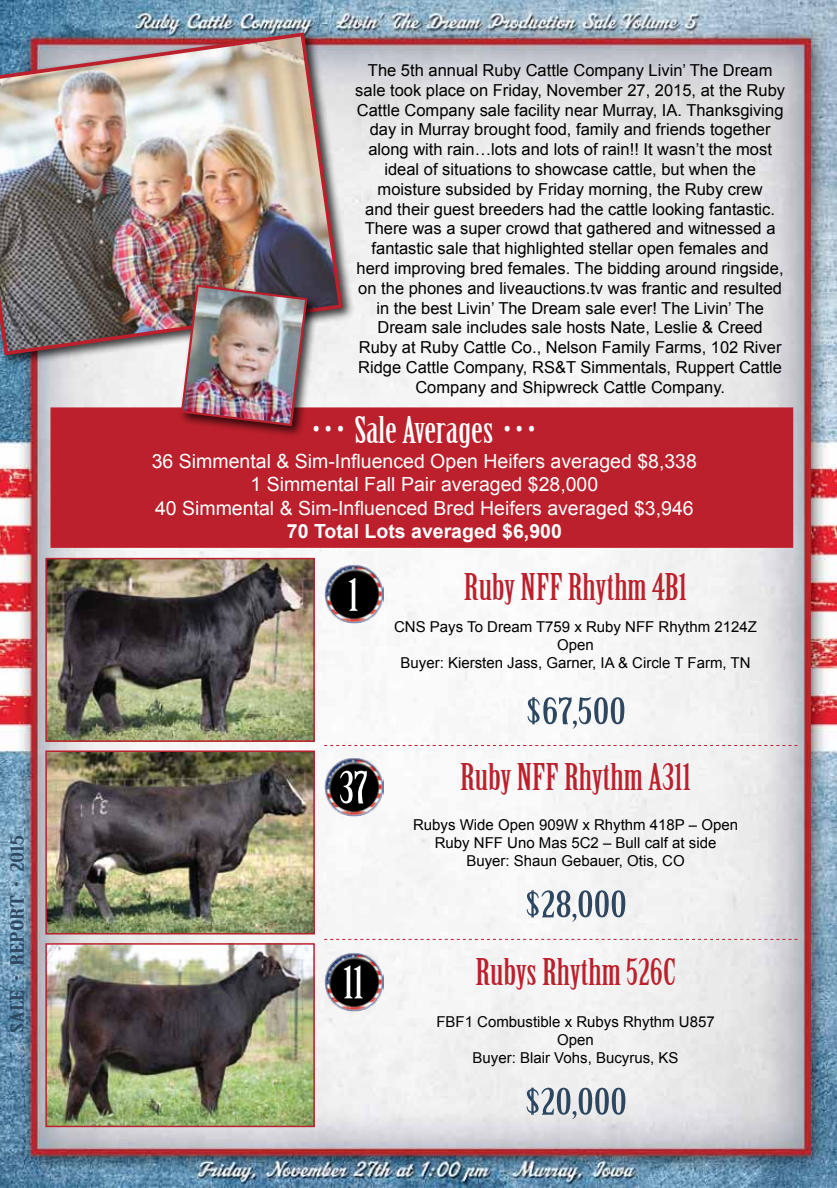
<style>
.page{position:relative;width:837px;height:1188px;background:#fff}
.page>*{position:absolute;margin:0;border:0;box-sizing:border-box;transform-origin:0 0}
.t1{font:43.65px "Birch Std";color:#fff;scale:1.2 1}
.t2{font:36px "Birch Std";color:#bc202c;scale:1.2 1}
.t3{font:36px "Birch Std";color:#2d4761;scale:1.5 1}
.t4{font:36px "Birch Std";color:#fff;scale:1.2 1}
.t5{font:19.5px/23.4px "Arial";color:#fff;text-align:center}
.t6{font:700 19.5px "Arial";color:#fff}
.t7{font:18px "Birch Std";color:#2d4761;scale:2 1}
.t8{font:16.5px/19.8px "Arial";color:#000;text-align:center}
.t9{font:15px/18px "Arial";color:#000;text-align:center}
</style>
<div class="page">
<img style="left:0;top:0;width:837px;height:1188px">
<svg style="left:324px;top:745px;width:474px;height:1px"></svg>
<img style="left:48px;top:561px;width:264px;height:178px">
<div style="left:45px;top:558px;width:270px;height:184px;border:2px solid #bc202c"></div>
<img style="left:324px;top:565px;width:59px;height:59px">
<img style="left:324px;top:758px;width:59px;height:58px">
<div style="left:0;top:29px;width:355px;height:338px;background:#000;opacity:.75"></div>
<img style="left:0;top:30px;width:345px;height:327px">
<div style="left:50px;top:407px;width:743px;height:141px;background:#bc202c;border:2px solid #bc202c"></div>
<div style="left:178px;top:281px;width:142px;height:157px;background:#000;opacity:.75"></div>
<img style="left:180px;top:283px;width:129px;height:144px">
<img style="left:48px;top:754px;width:264px;height:178px">
<div style="left:45px;top:751px;width:270px;height:184px;border:2px solid #bc202c"></div>
<img style="left:48px;top:946px;width:264px;height:178px">
<div style="left:45px;top:943px;width:270px;height:184px;border:2px solid #bc202c"></div>
<svg style="left:324px;top:939px;width:474px;height:1px"></svg>
<img style="left:324px;top:952px;width:59px;height:59px">
<p class="t7" style="left:7px;top:1033px;width:101px;rotate:-90deg">SALE • REPORT • 2015</p>
<p class="t8" style="left:355px;top:60px;width:431px">The 5th annual Ruby Cattle Company Livin’ The Dream sale took place on Friday, November 27, 2015, at the Ruby Cattle Company sale facility near Murray, IA. Thanksgiving day in Murray brought food, family and friends together along with rain…lots and lots of rain!! It wasn’t the most ideal of situations to showcase cattle, but when the moisture subsided by Friday morning, the Ruby crew<br>and their guest breeders had the cattle looking fantastic.<br>There was a super crowd that gathered and witnessed a fantastic sale that highlighted stellar open females and herd improving bred females. The bidding around ringside, on the phones and liveauctions.tv was frantic and resulted in the best Livin’ The Dream sale ever! The Livin’ The Dream sale includes sale hosts Nate, Leslie &amp; Creed<br>Ruby at Ruby Cattle Co., Nelson Family Farms, 102 River Ridge Cattle Company, RS&amp;T Simmentals, Ruppert Cattle Company and Shipwreck Cattle Company.</p>
<h2 class="t4" style="left:313px;top:409px;width:187px">• • • Sale Averages • • •</h2>
<p class="t5" style="left:152px;top:449px;width:547px">36 Simmental &amp; Sim-Influenced Open Heifers averaged $8,338<br>1 Simmental Fall Pair averaged $28,000<br>40 Simmental &amp; Sim-Influenced Bred Heifers averaged $3,946</p>
<p class="t6" style="left:287px;top:520px;width:276px">70 Total Lots averaged $6,900</p>
<h1 class="t1" style="left:348px;top:570px;width:10px">1</h1>
<h2 class="t2" style="left:464px;top:567px;width:188px">Ruby NFF Rhythm 4B1</h2>
<p class="t9" style="left:394px;top:618px;width:364px">CNS Pays To Dream T759 x Ruby NFF Rhythm 2124Z<br>Open<br>Buyer: Kiersten Jass, Garner, IA &amp; Circle T Farm, TN</p>
<h2 class="t3" style="left:525px;top:691px;width:69px">$67,500</h2>
<h1 class="t1" style="left:340px;top:763px;width:25px">37</h1>
<h2 class="t2" style="left:460px;top:757px;width:194px">Ruby NFF Rhythm A311</h2>
<p class="t9" style="left:413px;top:815px;width:326px">Rubys Wide Open 909W x Rhythm 418P – Open<br>Ruby NFF Uno Mas 5C2 – Bull calf at side<br>Buyer: Shaun Gebauer, Otis, CO</p>
<h2 class="t3" style="left:524px;top:884px;width:70px">$28,000</h2>
<h1 class="t1" style="left:343px;top:958px;width:18px">11</h1>
<h2 class="t2" style="left:475px;top:952px;width:169px">Rubys Rhythm 526C</h2>
<p class="t9" style="left:436px;top:1013px;width:280px">FBF1 Combustible x Rubys Rhythm U857<br>Open<br>Buyer: Blair Vohs, Bucyrus, KS</p>
<h2 class="t3" style="left:524px;top:1081px;width:70px">$20,000</h2>
</div>
